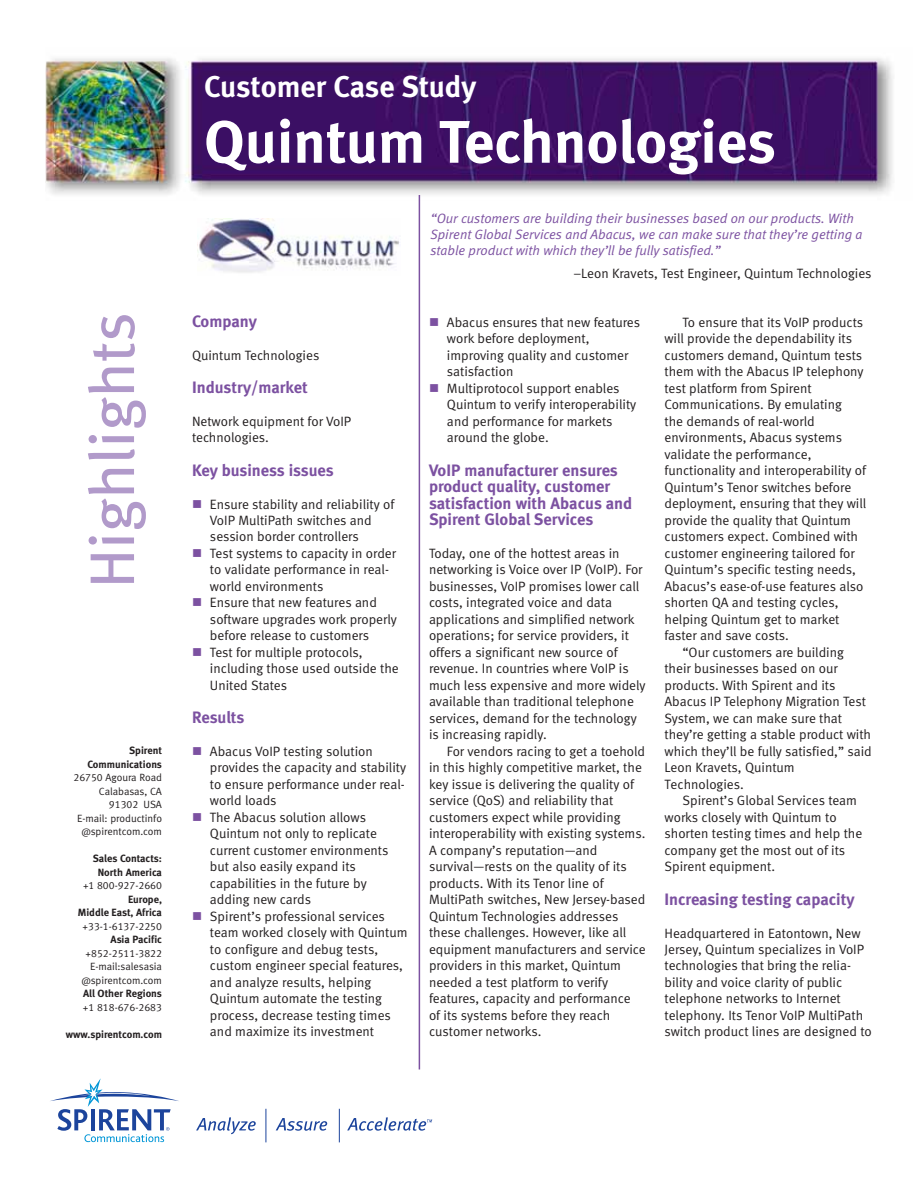
<style>
.page{position:relative;width:918px;height:1188px;background:#fff}
.page>*{position:absolute;margin:0;border:0;box-sizing:border-box;transform-origin:0 0}
.t1{font:63px "Meta Book LF";color:#b19aca}
.t2{font:60px "Meta Bold LF";color:#fff}
.t3{font:30px "Meta Bold LF";color:#fff}
.t4{font:16.5px/16.5px "Meta Bold LF";color:#7c51a1}
.t5{font:13.5px/16.5px "Meta Normal LF";color:#231f20}
.t6{font:italic 13.5px/16.2px "Meta Normal LF";color:#7c51a1}
.t7{font:10.5px/13.5px "Meta Normal LF";color:#231f20;text-align:right}
.t8{font:10.5px/13.5px "Meta Bold LF";color:#231f20;text-align:right}
</style>
<div class="page">
<img style="left:45px;top:58px;width:848px;height:143px">
<img style="left:197px;top:218px;width:203px;height:55px">
<hr style="left:419px;top:195px;width:1px;height:874px;background:#7c51a1">
<svg style="left:196px;top:1117px;width:60px;height:17px"></svg>
<svg style="left:276px;top:1118px;width:51px;height:13px"></svg>
<hr style="left:266px;top:1109px;width:1px;height:33px;background:#1c449c">
<hr style="left:339px;top:1109px;width:1px;height:33px;background:#1c449c">
<svg style="left:347px;top:1117px;width:85px;height:14px"></svg>
<svg style="left:50px;top:1078px;width:129px;height:64px"></svg>
<h3 class="t3" style="left:204px;top:75px;width:274px">Customer Case Study</h3>
<h2 class="t2" style="left:204px;top:118px;width:573px">Quintum Technologies</h2>
<p class="t6" style="left:430px;top:211px;width:434px">“Our customers are building their businesses based on our products. With<br>Spirent Global Services and Abacus, we can make sure that they’re getting a stable product with which they’ll be fully satisfied.”</p>
<p class="t5" style="left:573px;top:266px;width:300px">–Leon Kravets, Test Engineer, Quintum Technologies</p>
<h1 class="t1" style="left:88px;top:588px;width:277px;rotate:-90deg">Highlights</h1>
<p class="t4" style="left:192px;top:314px;width:67px">Company</p>
<p class="t5" style="left:192px;top:348px;width:129px">Quintum Technologies</p>
<p class="t4" style="left:192px;top:380px;width:117px">Industry/market</p>
<p class="t5" style="left:192px;top:414px;width:161px">Network equipment for VoIP technologies.</p>
<p class="t4" style="left:192px;top:463px;width:143px">Key business issues</p>
<p class="t5" style="left:210px;top:497px;width:190px">Ensure stability and reliability of<br>VoIP MultiPath switches and session border controllers<br>Test systems to capacity in order to validate performance in real&shy;world environments<br>Ensure that new features and software upgrades work properly before release to customers<br>Test for multiple protocols, including those used outside the<br>United States</p>
<p class="t4" style="left:192px;top:710px;width:54px">Results</p>
<p class="t5" style="left:210px;top:744px;width:199px">Abacus VoIP testing solution provides the capacity and stability to ensure performance under real&shy;world loads<br>The Abacus solution allows<br>Quintum not only to replicate current customer environments but also easily expand its capabilities in the future by adding new cards<br>Spirent’s professional services team worked closely with Quintum to configure and debug tests, custom engineer special features, and analyze results, helping<br>Quintum automate the testing process, decrease testing times and maximize its investment</p>
<p class="t8" style="left:87px;top:744px;width:76px">Spirent<br>Communications</p>
<p class="t7" style="left:74px;top:771px;width:90px">26750 Agoura Road<br>Calabasas, CA<br>91302 USA<br>E-mail: productinfo @spirentcom.com</p>
<p class="t8" style="left:93px;top:852px;width:71px;text-align:center">Sales Contacts:<br>North America</p>
<p class="t7" style="left:83px;top:879px;width:81px">+1 800-927-2660</p>
<p class="t8" style="left:78px;top:893px;width:86px">Europe,<br>Middle East, Africa</p>
<p class="t7" style="left:83px;top:920px;width:81px">+33-1-6137-2250</p>
<p class="t8" style="left:111px;top:933px;width:53px">Asia Pacific</p>
<p class="t7" style="left:81px;top:947px;width:82px">+852-2511-3822<br>E-mail:salesasia @spirentcom.com</p>
<p class="t8" style="left:83px;top:987px;width:80px">All Other Regions</p>
<p class="t7" style="left:83px;top:1001px;width:81px">+1 818-676-2683</p>
<p class="t8" style="left:66px;top:1028px;width:98px">www.spirentcom.com</p>
<p class="t5" style="left:447px;top:315px;width:195px">Abacus ensures that new features work before deployment, improving quality and customer satisfaction<br>Multiprotocol support enables<br>Quintum to verify interoperability and performance for markets around the globe.</p>
<p class="t4" style="left:429px;top:463px;width:205px">VoIP manufacturer ensures product quality, customer satisfaction with Abacus and<br>Spirent Global Services</p>
<p class="t5" style="left:429px;top:546px;width:218px">Today, one of the hottest areas in networking is Voice over IP (VoIP). For businesses, VoIP promises lower call costs, integrated voice and data applications and simplified network operations; for service providers, it offers a significant new source of revenue. In countries where VoIP is much less expensive and more widely available than traditional telephone services, demand for the technology is increasing rapidly.</p>
<p class="t5" style="left:429px;top:744px;width:218px;text-indent:18px">For vendors racing to get a toehold in this highly competitive market, the key issue is delivering the quality of service (QoS) and reliability that customers expect while providing interoperability with existing systems.<br>A company’s reputation—and survival—rests on the quality of its products. With its Tenor line of MultiPath switches, New Jersey-based Quintum Technologies addresses these challenges. However, like all equipment manufacturers and service providers in this market, Quintum needed a test platform to verify features, capacity and performance<br>of its systems before they reach customer networks.</p>
<p class="t5" style="left:682px;top:315px;width:182px">To ensure that its VoIP products</p>
<p class="t5" style="left:665px;top:332px;width:189px">will provide the dependability its</p>
<p class="t5" style="left:665px;top:348px;width:199px">customers demand, Quintum tests</p>
<p class="t5" style="left:665px;top:365px;width:201px">them with the Abacus IP telephony</p>
<p class="t5" style="left:665px;top:381px;width:149px">test platform from Spirent</p>
<p class="t5" style="left:665px;top:398px;width:179px">Communications. By emulating</p>
<p class="t5" style="left:665px;top:414px;width:152px">the demands of real-world</p>
<p class="t5" style="left:665px;top:431px;width:179px">environments, Abacus systems</p>
<p class="t5" style="left:665px;top:447px;width:149px">validate the performance,</p>
<p class="t5" style="left:665px;top:464px;width:203px">functionality and interoperability of</p>
<p class="t5" style="left:665px;top:480px;width:188px">Quintum’s Tenor switches before</p>
<p class="t5" style="left:665px;top:497px;width:203px">deployment, ensuring that they will</p>
<p class="t5" style="left:665px;top:513px;width:188px">provide the quality that Quintum</p>
<p class="t5" style="left:665px;top:530px;width:195px">customers expect. Combined with</p>
<p class="t5" style="left:665px;top:546px;width:192px">customer engineering tailored for</p>
<p class="t5" style="left:665px;top:563px;width:193px">Quintum’s specific testing needs,</p>
<p class="t5" style="left:665px;top:579px;width:200px">Abacus’s ease-of-use features also</p>
<p class="t5" style="left:665px;top:596px;width:176px">shorten QA and testing cycles,</p>
<p class="t5" style="left:665px;top:612px;width:176px">helping Quintum get to market</p>
<p class="t5" style="left:665px;top:629px;width:126px">faster and save costs.</p>
<p class="t5" style="left:682px;top:645px;width:163px">“Our customers are building</p>
<p class="t5" style="left:665px;top:662px;width:175px">their businesses based on our</p>
<p class="t5" style="left:665px;top:678px;width:172px">products. With Spirent and its</p>
<p class="t5" style="left:665px;top:695px;width:203px">Abacus IP Telephony Migration Test</p>
<p class="t5" style="left:665px;top:711px;width:179px">System, we can make sure that</p>
<p class="t5" style="left:665px;top:728px;width:208px">they’re getting a stable product with</p>
<p class="t5" style="left:665px;top:744px;width:209px">which they’ll be fully satisfied,” said</p>
<p class="t5" style="left:665px;top:761px;width:132px">Leon Kravets, Quintum</p>
<p class="t5" style="left:665px;top:777px;width:81px">Technologies.</p>
<p class="t5" style="left:682px;top:794px;width:176px">Spirent’s Global Services team</p>
<p class="t5" style="left:665px;top:810px;width:174px">works closely with Quintum to</p>
<p class="t5" style="left:665px;top:827px;width:199px">shorten testing times and help the</p>
<p class="t5" style="left:665px;top:843px;width:182px">company get the most out of its</p>
<p class="t5" style="left:665px;top:860px;width:112px">Spirent equipment.</p>
<p class="t4" style="left:664px;top:892px;width:192px">Increasing testing capacity</p>
<p class="t5" style="left:664px;top:926px;width:209px">Headquartered in Eatontown, New Jersey, Quintum specializes in VoIP technologies that bring the relia&shy;bility and voice clarity of public telephone networks to Internet telephony. Its Tenor VoIP MultiPath switch product lines are designed to</p>
</div>
